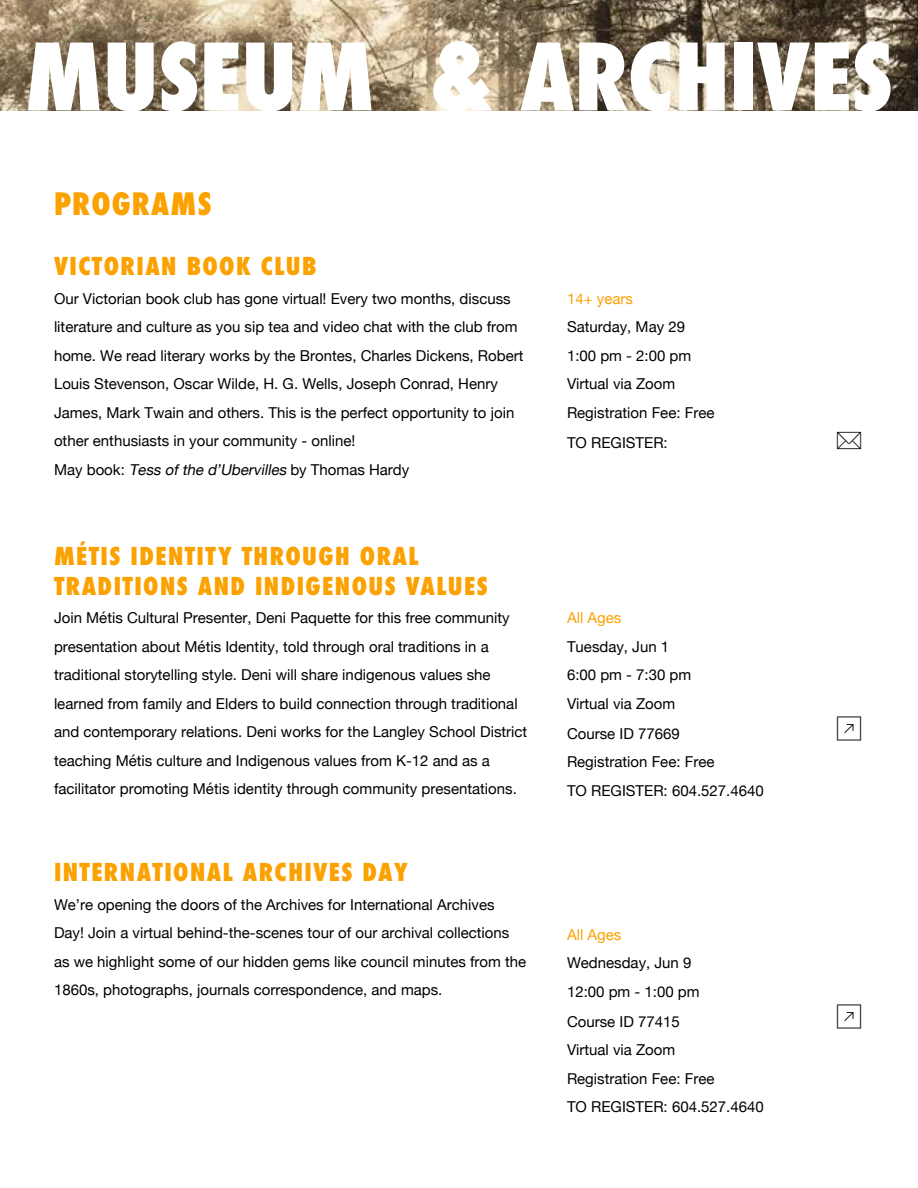
<style>
.page{position:relative;width:918px;height:1188px;background:#fff}
.page>*{position:absolute;margin:0;border:0;box-sizing:border-box;transform-origin:0 0}
.t1{font:800 condensed 90px "Futura";color:#fff}
.t2{font:800 condensed 30px "Futura";letter-spacing:.04em;color:#fba100}
.t3{font:800 condensed 24px/30px "Futura";letter-spacing:.06em;color:#fba100}
.t4{font:24px "icomoon";color:#000}
.t5{font:15px/28.5px "Helvetica Neue";color:#000}
.t6{font:15px "Helvetica Neue";color:#fba100}
.s1{font-style:italic}
</style>
<div class="page">
<img style="left:0;top:0;width:918px;height:110px">
<h1 class="t1" style="left:25px;top:16px;width:870px">MUSEUM &amp; ARCHIVES</h1>
<h2 class="t2" style="left:54px;top:184px;width:159px">PROGRAMS</h2>
<h3 class="t3" style="left:54px;top:251px;width:264px">VICTORIAN BOOK CLUB</h3>
<p class="t5" style="left:54px;top:285px;width:471px">Our Victorian book club has gone virtual! Every two months, discuss literature and culture as you sip tea and video chat with the club from home. We read literary works by the Brontes, Charles Dickens, Robert Louis Stevenson, Oscar Wilde, H. G. Wells, Joseph Conrad, Henry James, Mark Twain and others. This is the perfect opportunity to join other enthusiasts in your community - online!<br>M ay b o o k : <span class="s1">Tessofthe d’Ubervilles</span>by T h o m as H a rd y</p>
<h3 class="t3" style="left:54px;top:541px;width:435px">MÉTIS IDENTITY THROUGH ORAL<br>TRADITIONS AND INDIGENOUS VALUES</h3>
<p class="t5" style="left:54px;top:605px;width:475px">Join Métis Cultural Presenter, Deni Paquette for this free community presentation about Métis Identity, told through oral traditions in a traditional storytelling style. Deni will share indigenous values she learned from family and Elders to build connection through traditional and contemporary relations. Deni works for the Langley School District teaching Métis culture and Indigenous values from K-12 and as a facilitator promoting Métis identity through community presentations.</p>
<h3 class="t3" style="left:54px;top:857px;width:355px">INTERNATIONAL ARCHIVES DAY</h3>
<p class="t5" style="left:54px;top:891px;width:474px">We’re opening the doors of the Archives for International Archives Day! Join a virtual behind-the-scenes tour of our archival collections as we highlight some of our hidden gems like council minutes from the 1860s, photographs, journals correspondence, and maps.</p>
<p class="t6" style="left:567px;top:288px;width:67px">14+ years</p>
<p class="t5" style="left:567px;top:314px;width:149px">Saturday, May 29<br>1:00 pm - 2:00 pm<br>Virtual via Zoom<br>Registration Fee: Free</p>
<p class="t5" style="left:567px;top:429px;width:102px">TO REGISTER:</p>
<p class="t6" style="left:567px;top:607px;width:56px">All Ages</p>
<p class="t5" style="left:567px;top:633px;width:126px">Tuesday, Jun 1<br>6:00 pm - 7:30 pm<br>Virtual via Zoom</p>
<p class="t5" style="left:567px;top:720px;width:114px">Course ID 77669</p>
<h3 class="t4" style="left:837px;top:716px;width:25px">●</h3>
<p class="t5" style="left:567px;top:749px;width:198px">Registration Fee: Free<br>TO REGISTER: 604.527.4640</p>
<p class="t6" style="left:567px;top:924px;width:56px">All Ages</p>
<p class="t5" style="left:567px;top:950px;width:134px">Wednesday, Jun 9<br>12:00 pm - 1:00 pm</p>
<p class="t5" style="left:567px;top:1008px;width:114px">Course ID 77415</p>
<h3 class="t4" style="left:837px;top:1004px;width:25px">●</h3>
<p class="t5" style="left:567px;top:1037px;width:198px">Virtual via Zoom<br>Registration Fee: Free<br>TO REGISTER: 604.527.4640</p>
</div>
